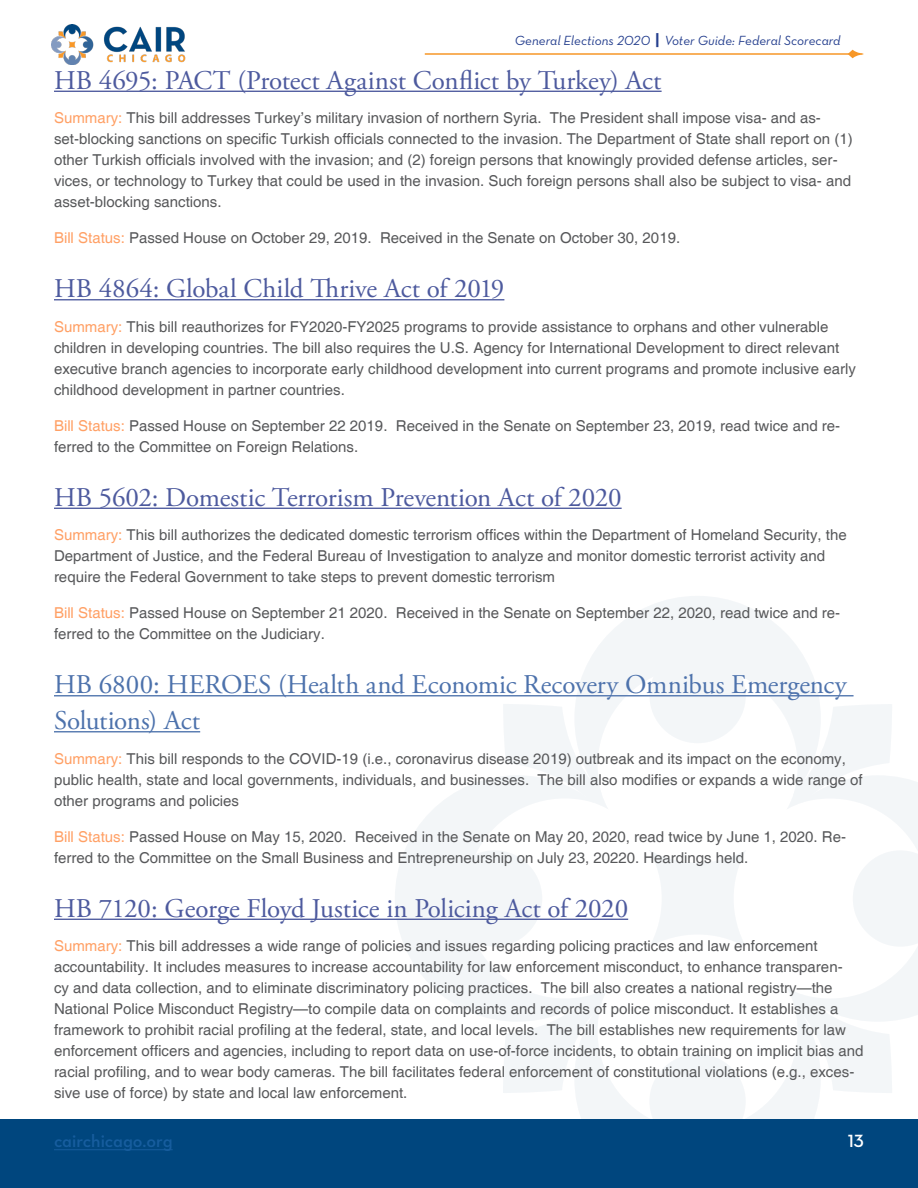
<style>
.page{position:relative;width:918px;height:1188px;background:#fff}
.page>*{position:absolute;margin:0;border:0;box-sizing:border-box;transform-origin:0 0}
.Paragraph_Style_1{font:27px "Adobe Garamond Pro";letter-spacing:-.005em;color:#4d5a9e}
.Paragraph_Style_1-2{font:27px/36px "Adobe Garamond Pro";color:#4d72ac}
.t1{font:18px "Neutra Text Demi Alt";color:#175d9e}
.t2{font:18px "Neutra Text Demi Alt";color:#fff}
.Body{font:15px/21px "Helvetica";color:#57585a}
.t3{font:13.5px "Neutra Text Book Italic Alt";color:#253f8e}
.s1{font-family:"Neutra Text";font-weight:700;font-size:16.5px}
.s2{color:#ffa065}
</style>
<div class="page">
<div style="left:0;top:1119px;width:918px;height:69px;background:#00467e"></div>
<hr style="left:54px;top:1149px;width:119px;height:1px;background:#175d9e">
<img style="left:52px;top:24px;width:134px;height:40px">
<hr style="left:425px;top:53px;width:426px;height:2px;background:#f79727">
<svg style="left:848px;top:50px;width:16px;height:8px"></svg>
<svg style="left:574px;top:596px;width:247px;height:147px;fill:#f3f6f8"></svg>
<svg style="left:395px;top:777px;width:200px;height:243px;fill:#f3f6f8"></svg>
<svg style="left:503px;top:704px;width:106px;height:106px"></svg>
<svg style="left:576px;top:1054px;width:243px;height:65px;fill:#f3f6f8"></svg>
<svg style="left:503px;top:987px;width:106px;height:106px"></svg>
<svg style="left:786px;top:704px;width:132px;height:389px"></svg>
<div style="left:649px;top:850px;width:98px;height:97px;background:#f3f6f8"></div>
<hr style="left:54px;top:91px;width:608px;height:1px;background:#4d5a9e">
<hr style="left:54px;top:299px;width:450px;height:1px;background:#4d5a9e">
<hr style="left:54px;top:508px;width:568px;height:1px;background:#4d5a9e">
<hr style="left:54px;top:695px;width:800px;height:1px;background:#4d72ac">
<hr style="left:54px;top:731px;width:146px;height:1px;background:#4d72ac">
<hr style="left:54px;top:919px;width:574px;height:1px;background:#4d5a9e">
<p class="t3" style="left:515px;top:33px;width:327px">General Elections 2020 <span class="s1">|</span> Voter Guide: Federal Scorecard</p>
<p class="Paragraph_Style_1" style="left:54px;top:64px;width:609px">HB 4695: PACT (Protect Against Conflict by Turkey) Act</p>
<p class="Body" style="left:54px;top:108px;width:800px"><span class="s2">Summary:</span> This bill addresses Turkey’s military invasion of northern Syria. The President shall impose visa- and as&shy;set-blocking sanctions on specific Turkish officials connected to the invasion. The Department of State shall report on (1) other Turkish officials involved with the invasion; and (2) foreign persons that knowingly provided defense articles, ser&shy;vices, or technology to Turkey that could be used in the invasion. Such foreign persons shall also be subject to visa- and asset-blocking sanctions.</p>
<p class="Body" style="left:54px;top:228px;width:628px"><span class="s2">Bill Status:</span> Passed House on October 29, 2019. Received in the Senate on October 30, 2019.</p>
<p class="Paragraph_Style_1" style="left:54px;top:272px;width:452px">HB 4864: Global Child Thrive Act of 2019</p>
<p class="Body" style="left:54px;top:316px;width:804px"><span class="s2">Summary:</span> This bill reauthorizes for FY2020-FY2025 programs to provide assistance to orphans and other vulnerable children in developing countries. The bill also requires the U.S. Agency for International Development to direct relevant executive branch agencies to incorporate early childhood development into current programs and promote inclusive early childhood development in partner countries.</p>
<p class="Body" style="left:54px;top:415px;width:788px"><span class="s2">Bill Status:</span> Passed House on September 22 2019. Received in the Senate on September 23, 2019, read twice and re&shy;ferred to the Committee on Foreign Relations.</p>
<p class="Paragraph_Style_1" style="left:54px;top:481px;width:569px">HB 5602: Domestic Terrorism Prevention Act of 2020</p>
<p class="Body" style="left:54px;top:525px;width:794px"><span class="s2">Summary:</span> This bill authorizes the dedicated domestic terrorism offices within the Department of Homeland Security, the<br>Department of Justice, and the Federal Bureau of Investigation to analyze and monitor domestic terrorist activity and require the Federal Government to take steps to prevent domestic terrorism</p>
<p class="Body" style="left:54px;top:603px;width:788px"><span class="s2">Bill Status:</span> Passed House on September 21 2020. Received in the Senate on September 22, 2020, read twice and re&shy;ferred to the Committee on the Judiciary.</p>
<p class="Paragraph_Style_1-2" style="left:54px;top:667px;width:794px">HB 6800: HEROES (Health and Economic Recovery Omnibus Emergency<br>Solutions) Act</p>
<p class="Body" style="left:54px;top:748px;width:810px"><span class="s2">Summary:</span> This bill responds to the COVID-19 (i.e., coronavirus disease 2019) outbreak and its impact on the economy, public health, state and local governments, individuals, and businesses. The bill also modifies or expands a wide range of other programs and policies</p>
<p class="Body" style="left:54px;top:826px;width:794px"><span class="s2">Bill Status:</span> Passed House on May 15, 2020. Received in the Senate on May 20, 2020, read twice by June 1, 2020. Re&shy;ferred to the Committee on the Small Business and Entrepreneurship on July 23, 20220. Heardings held.</p>
<p class="Paragraph_Style_1" style="left:54px;top:892px;width:576px">HB 7120: George Floyd Justice in Policing Act of 2020</p>
<p class="Body" style="left:54px;top:936px;width:811px"><span class="s2">Summary:</span> This bill addresses a wide range of policies and issues regarding policing practices and law enforcement accountability. It includes measures to increase accountability for law enforcement misconduct, to enhance transparen-<br>cy and data collection, and to eliminate discriminatory policing practices. The bill also creates a national registry—the National Police Misconduct Registry—to compile data on complaints and records of police misconduct. It establishes a framework to prohibit racial profiling at the federal, state, and local levels. The bill establishes new requirements for law enforcement officers and agencies, including to report data on use-of-force incidents, to obtain training on implicit bias and racial profiling, and to wear body cameras. The bill facilitates federal enforcement of constitutional violations (e.g., exces&shy;sive use of force) by state and local law enforcement.</p>
<p class="t1" style="left:54px;top:1130px;width:120px">cairchicago.org</p>
<p class="t2" style="left:848px;top:1130px;width:18px">13</p>
</div>
